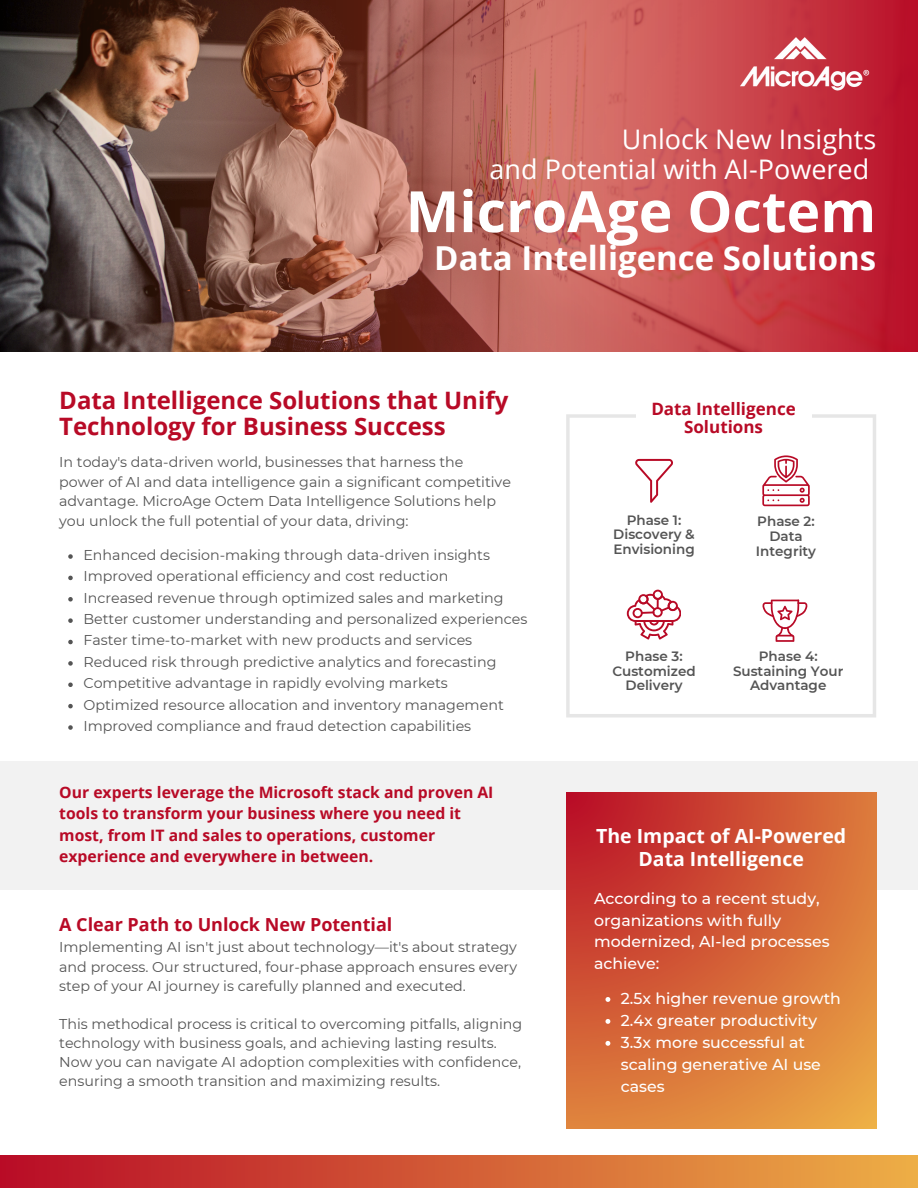
<style>
.page{position:relative;width:918px;height:1188px;background:#fff}
.page>*{position:absolute;margin:0;border:0;box-sizing:border-box;transform-origin:0 0}
.t1{font:700 57px "Open Sans";color:#fff}
.t2{font:700 33px "Open Sans";color:#fff}
.t3{font:27px/30.3px "Open Sans";color:#fff;text-align:right}
.t4{font:700 24px/25.8px "Open Sans";color:#b80a26}
.t5{font:700 19.5px/23.7px "Open Sans";color:#fff;text-align:center}
.t6{font:700 18px "Open Sans";color:#b80a26}
.t7{font:700 16.95px/18px "Open Sans";color:#b80a26;text-align:center}
.t8{font:500 15.75px/21.9px "Montserrat";color:#fff}
.t9{font:700 15.75px/21.3px "Open Sans";color:#b80a26}
.t10{font:14.25px/19.2px "Montserrat";color:#545454}
.t11{font:600 13.5px/14.7px "Montserrat";color:#545454;text-align:center}
</style>
<div class="page">
<img style="left:0;top:0;width:918px;height:352px">
<div style="left:0;top:1155px;width:918px;height:33px;background:linear-gradient(to right,#b90b26,#edae46)"></div>
<img style="left:736px;top:36px;width:140px;height:56px">
<div style="left:0;top:761px;width:918px;height:128px;background:#f2f2f2"></div>
<svg style="left:566px;top:792px;width:310px;height:337px;background:#d56437"></svg>
<svg style="left:566px;top:414px;width:310px;height:303px"></svg>
<div style="left:636px;top:395px;width:175px;height:50px;background:#fff"></div>
<svg style="left:635px;top:459px;width:38px;height:44px"></svg>
<svg style="left:762px;top:455px;width:48px;height:51px"></svg>
<svg style="left:627px;top:590px;width:54px;height:50px"></svg>
<svg style="left:762px;top:600px;width:45px;height:42px"></svg>
<svg style="left:605px;top:997px;width:5px;height:5px"></svg>
<svg style="left:605px;top:1019px;width:5px;height:5px"></svg>
<svg style="left:605px;top:1041px;width:5px;height:5px"></svg>
<svg style="left:68px;top:554px;width:5px;height:5px"></svg>
<svg style="left:68px;top:576px;width:5px;height:4px"></svg>
<svg style="left:68px;top:597px;width:5px;height:5px"></svg>
<svg style="left:68px;top:618px;width:5px;height:5px"></svg>
<svg style="left:68px;top:640px;width:5px;height:4px"></svg>
<svg style="left:68px;top:661px;width:5px;height:5px"></svg>
<svg style="left:68px;top:683px;width:5px;height:4px"></svg>
<svg style="left:68px;top:704px;width:5px;height:4px"></svg>
<svg style="left:68px;top:725px;width:5px;height:5px"></svg>
<p class="t3" style="left:490px;top:123px;width:388px">Unlock New Insights<br>and Potential with AI-Powered</p>
<p class="t1" style="left:406px;top:171px;width:472px">MicroAge Octem</p>
<p class="t2" style="left:434px;top:235px;width:443px">Data Intelligence Solutions</p>
<p class="t4" style="left:59px;top:387px;width:451px">Data Intelligence Solutions that Unify<br>Technology for Business Success</p>
<p class="t10" style="left:59px;top:451px;width:453px;line-height:20px">In today's data-driven world, businesses that harness the power of AI and data intelligence gain a significant competitive advantage. MicroAge Octem Data Intelligence Solutions help you unlock the full potential of your data, driving:</p>
<h6 class="t10" style="left:83px;top:545px;width:408px">Enhanced decision-making through data-driven insights</h6>
<p class="t10" style="left:83px;top:567px;width:367px">Improved operational efficiency and cost reduction</p>
<h6 class="t10" style="left:83px;top:588px;width:422px">Increased revenue through optimized sales and marketing</h6>
<p class="t10" style="left:83px;top:609px;width:445px">Better customer understanding and personalized experiences</p>
<h6 class="t10" style="left:83px;top:631px;width:390px">Faster time-to-market with new products and services</h6>
<p class="t10" style="left:83px;top:652px;width:415px">Reduced risk through predictive analytics and forecasting</p>
<h6 class="t10" style="left:83px;top:673px;width:366px">Competitive advantage in rapidly evolving markets</h6>
<h4 class="t10" style="left:83px;top:695px;width:422px">Optimized resource allocation and inventory management</h4>
<h3 class="t10" style="left:83px;top:716px;width:389px">Improved compliance and fraud detection capabilities</h3>
<p class="t9" style="left:59px;top:781px;width:436px">Our experts leverage the Microsoft stack and proven AI tools to transform your business where you need it most, from IT and sales to operations, customer experience and everywhere in between.</p>
<p class="t6" style="left:59px;top:911px;width:335px">A Clear Path to Unlock New Potential</p>
<h4 class="t10" style="left:59px;top:938px;width:459px;text-align:justify">Implementing AI isn't just about technology—it's about strategy and process. Our structured, four-phase approach ensures every step of your AI journey is carefully planned and executed.</h4>
<p class="t10" style="left:59px;top:1014px;width:465px">This methodical process is critical to overcoming pitfalls, aligning technology with business goals, and achieving lasting results.<br>Now you can navigate AI adoption complexities with confidence, ensuring a smooth transition and maximizing results.</p>
<h2 class="t7" style="left:651px;top:400px;width:146px">Data Intelligence<br>Solutions</h2>
<h1 class="t11" style="left:613px;top:513px;width:83px">Phase 1:<br>Discovery &amp;<br>Envisioning</h1>
<p class="t11" style="left:612px;top:649px;width:85px">Phase 3:<br>Customized<br>Delivery</p>
<p class="t11" style="left:756px;top:514px;width:62px">Phase 2:<br>Data<br>Integrity</p>
<p class="t11" style="left:733px;top:649px;width:112px">Phase 4:<br>Sustaining Your<br>Advantage</p>
<p class="t5" style="left:596px;top:823px;width:252px">The Impact of AI-Powered<br>Data Intelligence</p>
<p class="t8" style="left:594px;top:887px;width:237px">According to a recent study, organizations with fully modernized, AI-led processes achieve:</p>
<p class="t8" style="left:621px;top:988px;width:222px">2.5x higher revenue growth</p>
<p class="t8" style="left:621px;top:1010px;width:198px">2.4x greater productivity</p>
<p class="t8" style="left:621px;top:1032px;width:202px">3.3x more successful at scaling generative AI use cases</p>
</div>
